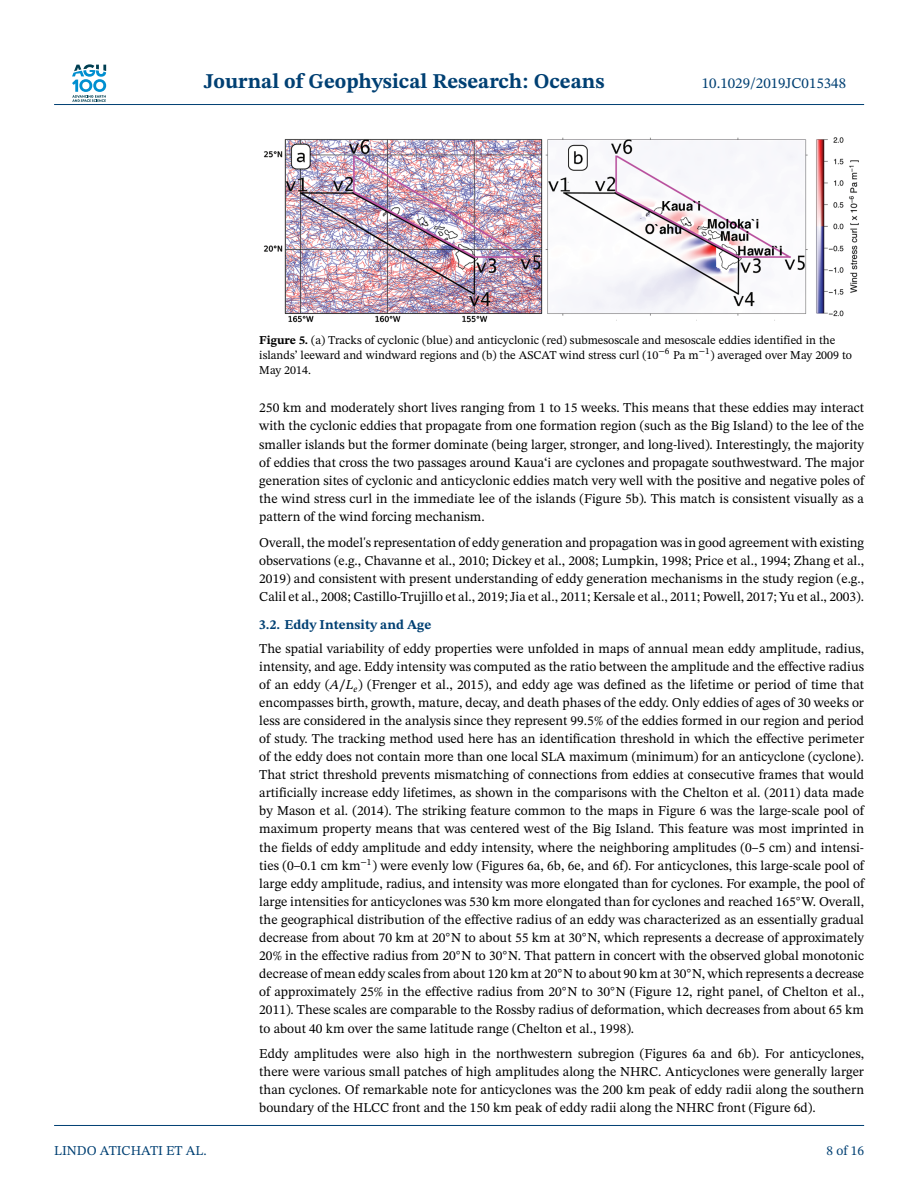
<style>
.page{position:relative;width:918px;height:1188px;background:#fff}
.page>*{position:absolute;margin:0;border:0;box-sizing:border-box;transform-origin:0 0}
.t1{font:700 21px "STIX Two Text";color:#004073}
.t2{font:15px "STIX Two Text";color:#004073}
.t3{font:13.5px/18.1px "STIX Two Text";color:#000;text-align:justify}
.t4{font:700 13.5px "STIX Two Text";color:#004073}
.t5{font:13.5px "STIX Two Text";color:#004073}
.t6{font:12px/15px "STIX Two Text";color:#000}
.s1{font-weight:700}
.s2{font-style:italic}
.s3{font-family:"STIX Math"}
</style>
<div class="page">
<svg style="left:72px;top:64px;width:34px;height:38px"></svg>
<hr style="left:54px;top:104px;width:810px;height:1px;background:#004073">
<img style="left:264px;top:137px;width:595px;height:186px">
<hr style="left:54px;top:1125px;width:810px;height:1px;background:#004073">
<h1 class="t1" style="left:204px;top:73px;width:402px">Journal of Geophysical Research: Oceans</h1>
<p class="t2" style="left:702px;top:77px;width:146px">10.1029/2019JC015348</p>
<p class="t6" style="left:259px;top:333px;width:594px"><span class="s1">Figure 5.</span> (a) Tracks of cyclonic (blue) and anticyclonic (red) submesoscale and mesoscale eddies identified in the islands’ leeward and windward regions and (b) the ASCAT wind stress curl (10<sup>−</sup><sup>6</sup> Pa m<sup>−</sup><sup>1</sup>) averaged over May 2009 to<br>May 2014.</p>
<p class="t3" style="left:259px;top:400px;width:606px">250 km and moderately short lives ranging from 1 to 15 weeks. This means that these eddies may interact with the cyclonic eddies that propagate from one formation region (such as the Big Island) to the lee of the smaller islands but the former dominate (being larger, stronger, and long-lived). Interestingly, the majority of eddies that cross the two passages around Kaua‘i are cyclones and propagate southwestward. The major generation sites of cyclonic and anticyclonic eddies match very well with the positive and negative poles of the wind stress curl in the immediate lee of the islands (Figure 5b). This match is consistent visually as a pattern of the wind forcing mechanism.</p>
<p class="t3" style="left:259px;top:534px;width:606px">Overall, the model's representation of eddy generation and propagation was in good agreement with existing observations (e.g., Chavanne et al., 2010; Dickey et al., 2008; Lumpkin, 1998; Price et al., 1994; Zhang et al., 2019) and consistent with present understanding of eddy generation mechanisms in the study region (e.g., Calil et al., 2008; Castillo-Trujillo et al., 2019; Jia et al., 2011; Kersale et al., 2011; Powell, 2017; Yu et al., 2003).</p>
<p class="t4" style="left:259px;top:620px;width:174px">3.2. Eddy Intensity and Age</p>
<p class="t3" style="left:259px;top:640px;width:606px">The spatial variability of eddy properties were unfolded in maps of annual mean eddy amplitude, radius, intensity, and age. Eddy intensity was computed as the ratio between the amplitude and the effective radius of an eddy (<span class="s2">A</span><span class="s3">∕</span><span class="s2">L</span><sub>e</sub>) (Frenger et al., 2015), and eddy age was defined as the lifetime or period of time that encompasses birth, growth, mature, decay, and death phases of the eddy. Only eddies of ages of 30 weeks or less are considered in the analysis since they represent 99.5% of the eddies formed in our region and period of study. The tracking method used here has an identification threshold in which the effective perimeter of the eddy does not contain more than one local SLA maximum (minimum) for an anticyclone (cyclone).<br>That strict threshold prevents mismatching of connections from eddies at consecutive frames that would artificially increase eddy lifetimes, as shown in the comparisons with the Chelton et al. (2011) data made by Mason et al. (2014). The striking feature common to the maps in Figure 6 was the large-scale pool of maximum property means that was centered west of the Big Island. This feature was most imprinted in the fields of eddy amplitude and eddy intensity, where the neighboring amplitudes (0–5 cm) and intensi&shy;ties (0–0.1 cm km<sup>−</sup><sup>1</sup>) were evenly low (Figures 6a, 6b, 6e, and 6f). For anticyclones, this large-scale pool of large eddy amplitude, radius, and intensity was more elongated than for cyclones. For example, the pool of large intensities for anticyclones was 530 km more elongated than for cyclones and reached 165<sup>◦</sup>W. Overall, the geographical distribution of the effective radius of an eddy was characterized as an essentially gradual decrease from about 70 km at 20<sup>◦</sup>N to about 55 km at 30<sup>◦</sup>N, which represents a decrease of approximately 20% in the effective radius from 20<sup>◦</sup>N to 30<sup>◦</sup>N. That pattern in concert with the observed global monotonic decrease of mean eddy scales from about 120 km at 20<sup>◦</sup>N to about 90 km at 30<sup>◦</sup>N, which represents a decrease of approximately 25% in the effective radius from 20<sup>◦</sup>N to 30<sup>◦</sup>N (Figure 12, right panel, of Chelton et al., 2011). These scales are comparable to the Rossby radius of deformation, which decreases from about 65 km to about 40 km over the same latitude range (Chelton et al., 1998).</p>
<p class="t3" style="left:259px;top:1046px;width:606px">Eddy amplitudes were also high in the northwestern subregion (Figures 6a and 6b). For anticyclones, there were various small patches of high amplitudes along the NHRC. Anticyclones were generally larger than cyclones. Of remarkable note for anticyclones was the 200 km peak of eddy radii along the southern boundary of the HLCC front and the 150 km peak of eddy radii along the NHRC front (Figure 6d).</p>
<p class="t5" style="left:54px;top:1145px;width:154px">LINDO ATICHATI ET AL.</p>
<p class="t5" style="left:827px;top:1145px;width:39px">8 of 16</p>
</div>
